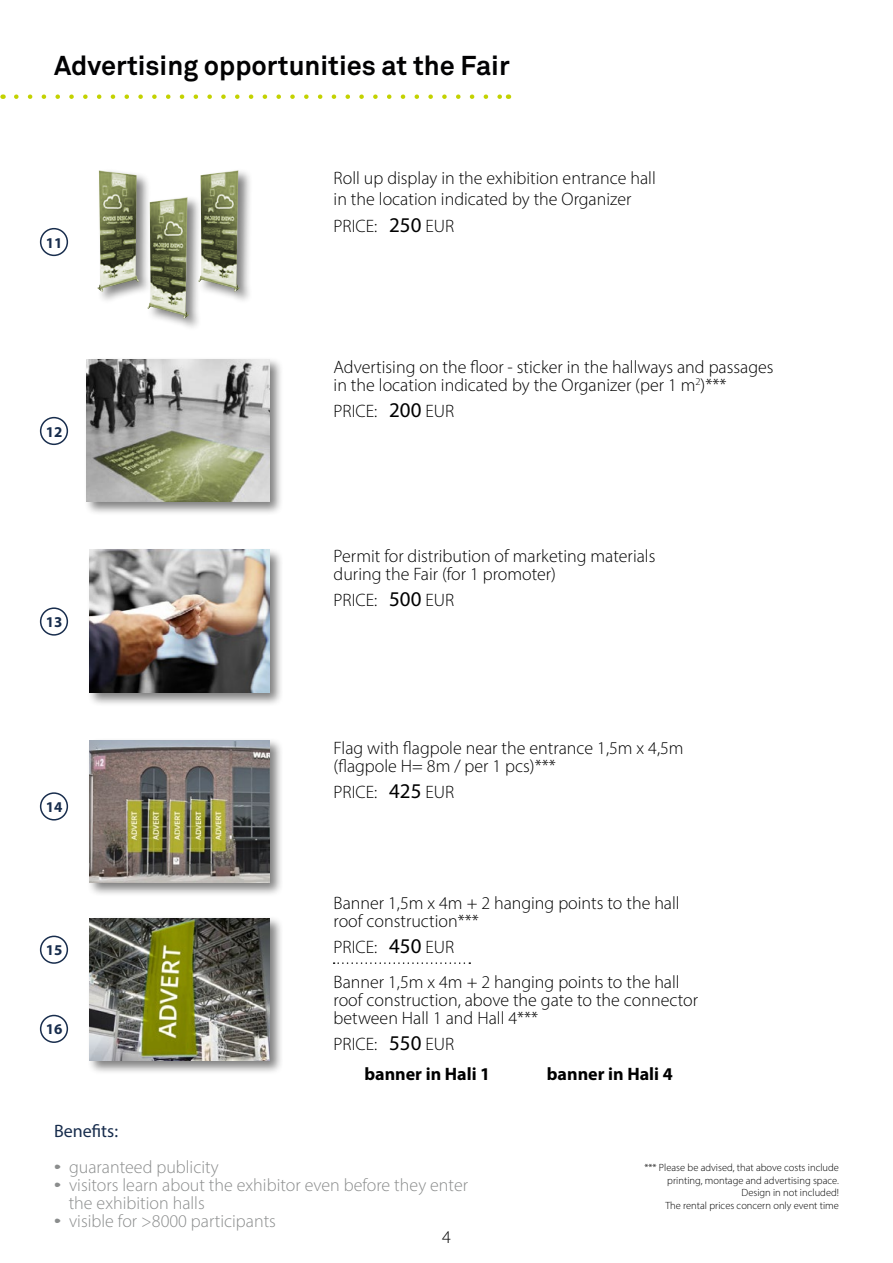
<style>
.page{position:relative;width:893px;height:1263px;background:#fff}
.page>*{position:absolute;margin:0;border:0;box-sizing:border-box;transform-origin:0 0}
.t1{font:700 27px "Akkurat Pro";color:#020203}
.t2{font:300 18px/18px "Myriad Pro";color:#000}
.t3{font:300 18px/18px "Myriad Pro";color:#8b8d8d}
.t4{font:700 18px/29.5px "Myriad Pro";color:#000}
.t5{font:18px "Myriad Pro";color:#182d4d}
.t6{font:700 15px "Myriad Pro";color:#182d4d}
.t7{font:300 10.5px/12.6px "Myriad Pro";color:#000;text-align:right}
.s1{font-weight:400;font-size:21px}
.s2{font-weight:300}
.s3{font-family:"Saira";font-weight:700;font-stretch:extra-condensed}
</style>
<div class="page">
<div style="left:87px;top:547px;width:197px;height:160px;background:#000;opacity:.5"></div>
<img style="left:89px;top:550px;width:180px;height:142px">
<div style="left:84px;top:357px;width:200px;height:159px;background:#000;opacity:.5"></div>
<img style="left:87px;top:359px;width:182px;height:143px">
<div style="left:96px;top:168px;width:57px;height:138px;background:#000;opacity:.5"></div>
<img style="left:97px;top:170px;width:42px;height:122px">
<div style="left:197px;top:168px;width:56px;height:138px;background:#000;opacity:.5"></div>
<img style="left:198px;top:170px;width:42px;height:122px">
<div style="left:146px;top:195px;width:56px;height:138px;background:#000;opacity:.5"></div>
<img style="left:147px;top:197px;width:42px;height:122px">
<div style="left:87px;top:915px;width:197px;height:160px;background:#000;opacity:.5"></div>
<img style="left:89px;top:918px;width:180px;height:142px">
<div style="left:87px;top:738px;width:197px;height:159px;background:#000;opacity:.5"></div>
<img style="left:89px;top:740px;width:180px;height:143px">
<div style="left:40px;top:228px;width:28px;height:28px;border:2px solid #182d4d;border-radius:50%"></div>
<div style="left:40px;top:417px;width:28px;height:28px;border:2px solid #182d4d;border-radius:50%"></div>
<div style="left:40px;top:607px;width:28px;height:29px;border:2px solid #182d4d;border-radius:50%"></div>
<div style="left:40px;top:792px;width:28px;height:28px;border:2px solid #182d4d;border-radius:50%"></div>
<div style="left:40px;top:935px;width:28px;height:29px;border:2px solid #182d4d;border-radius:50%"></div>
<div style="left:40px;top:1015px;width:28px;height:28px;border:2px solid #182d4d;border-radius:50%"></div>
<svg style="left:334px;top:962px;width:136px;height:2px"></svg>
<svg style="left:16px;top:94px;width:485px;height:5px"></svg>
<h1 class="t1" style="left:54px;top:49px;width:457px">Advertising opportunities at the Fair</h1>
<p class="t2" style="left:334px;top:167px;width:324px;line-height:21.6px">Roll up display in the exhibition entrance hall in the location indicated by the Organizer</p>
<p class="t6" style="left:46px;top:233px;width:18px">11</p>
<p class="t6" style="left:46px;top:422px;width:18px">12</p>
<p class="t6" style="left:46px;top:612px;width:18px">13</p>
<p class="t6" style="left:46px;top:797px;width:18px">14</p>
<p class="t6" style="left:46px;top:940px;width:18px">15</p>
<p class="t6" style="left:46px;top:1020px;width:18px">16</p>
<p class="t2" style="left:334px;top:217px;width:122px">PRICE: <span class="s1">250</span> EUR</p>
<p class="t2" style="left:334px;top:358px;width:441px">Advertising on the floor - sticker in the hallways and passages in the location indicated by the Organizer (per 1 m<sup>2</sup>)***</p>
<p class="t2" style="left:334px;top:402px;width:122px">PRICE: <span class="s1">200</span> EUR</p>
<p class="t2" style="left:334px;top:546px;width:323px">Permit for distribution of marketing materials during the Fair (for 1 promoter)</p>
<p class="t2" style="left:334px;top:591px;width:122px">PRICE: <span class="s1">500</span> EUR</p>
<p class="t2" style="left:334px;top:739px;width:352px">Flag with flagpole near the entrance 1,5m x 4,5m (flagpole H= 8m / per 1 pcs)***</p>
<p class="t2" style="left:334px;top:783px;width:122px">PRICE: <span class="s1">425</span> EUR</p>
<p class="t2" style="left:334px;top:893px;width:348px">Banner 1,5m x 4m + 2 hanging points to the hall roof construction***</p>
<p class="t2" style="left:334px;top:929px;width:348px;line-height:34.8px">PRICE: <span class="s1">450</span> EUR<br>Banner 1,5m x 4m + 2 hanging points to the hall</p>
<p class="t2" style="left:334px;top:991px;width:366px">roof construction, above the gate to the connector between Hall 1 and Hall 4***</p>
<p class="t4" style="left:364px;top:1029px;width:127px;text-indent:-31px"><span class="s2">PRICE:</span> <span class="s1">550</span> <span class="s2">EUR </span>banner in Hali 1</p>
<p class="t4" style="left:547px;top:1058px;width:127px">banner in Hali 4</p>
<p class="t5" style="left:54px;top:1120px;width:66px">Benefits:</p>
<p class="t3" style="left:54px;top:1158px;width:166px"><span class="s3">-</span> guaranteed publicity</p>
<p class="t3" style="left:69px;top:1176px;width:401px;text-indent:-15px"><span class="s3">-</span> visitors learn about the exhibitor even before they enter the exhibition halls</p>
<p class="t3" style="left:54px;top:1212px;width:224px"><span class="s3">-</span> visible for &gt;8000 participants</p>
<p class="t2" style="left:442px;top:1227px;width:10px">4</p>
<p class="t7" style="left:644px;top:1161px;width:196px">*** Please be advised, that above costs include printing, montage and advertising space.<br>Design in not included!<br>The rental prices concern only event time</p>
</div>
